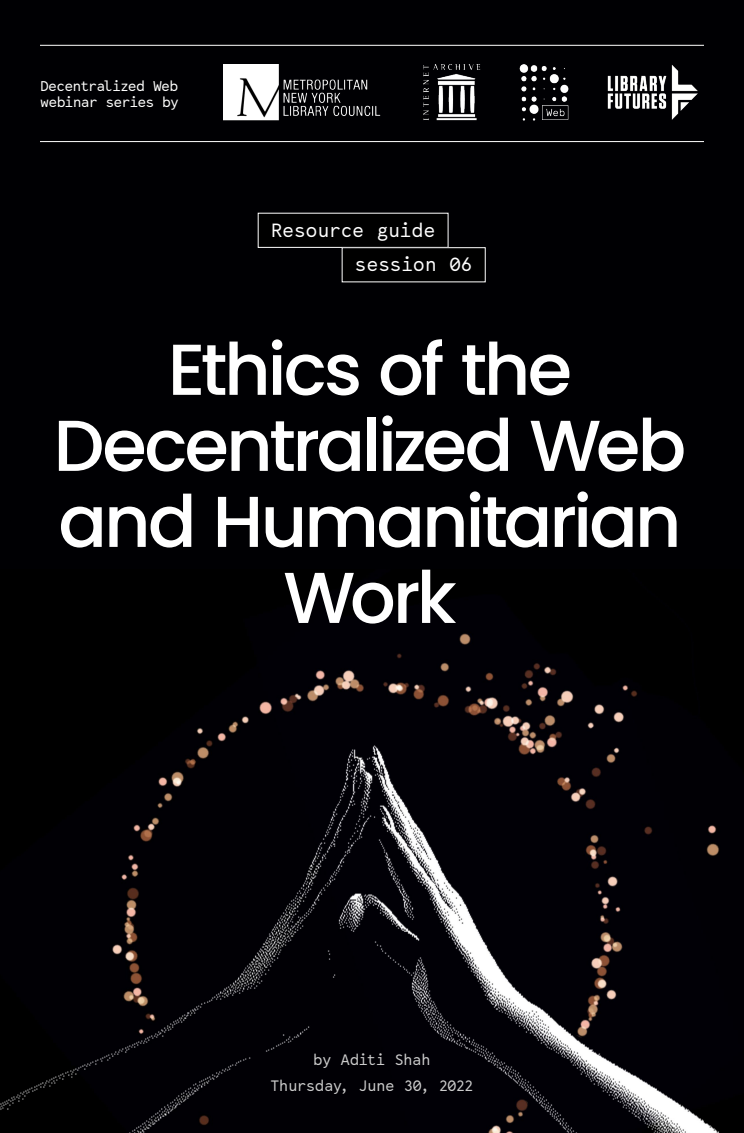
<style>
.page{position:relative;width:744px;height:1133px;background:#000003}
.page>*{position:absolute;margin:0;border:0;box-sizing:border-box;transform-origin:0 0}
.t1{font:500 72px/76px "Poppins";letter-spacing:-.045em;color:#fff;text-align:center}
.t2{font:19px/34.5px "Lab Mono";letter-spacing:-.025em;color:#fff}
.t3{font:15px "Lab Mono";letter-spacing:-.05em;color:#ccc}
.t4{font:14px/16.8px "Lab Mono";letter-spacing:-.065em;color:#fff}
</style>
<div class="page">
<img style="left:0;top:633px;width:719px;height:500px">
<img style="left:224px;top:64px;width:474px;height:56px">
<hr style="left:40px;top:45px;width:664px;height:1px;background:#fff">
<hr style="left:40px;top:141px;width:664px;height:1px;background:#fff">
<div style="left:342px;top:247px;width:144px;height:35px;border:1px solid #fff"></div>
<p class="t4" style="left:40px;top:78px;width:141px">Decentralized Web webinar series by</p>
<p class="t2" style="left:355px;top:213px;width:120px;text-indent:-84px">Resource guide session 06</p>
<p class="t1" style="left:53px;top:332px;width:634px">Ethics of the<br>Decentralized Web and Humanitarian<br>Work</p>
<p class="t3" style="left:313px;top:1050px;width:119px">by Aditi Shah</p>
<p class="t3" style="left:270px;top:1076px;width:205px">Thursday, June 30, 2022</p>
</div>
